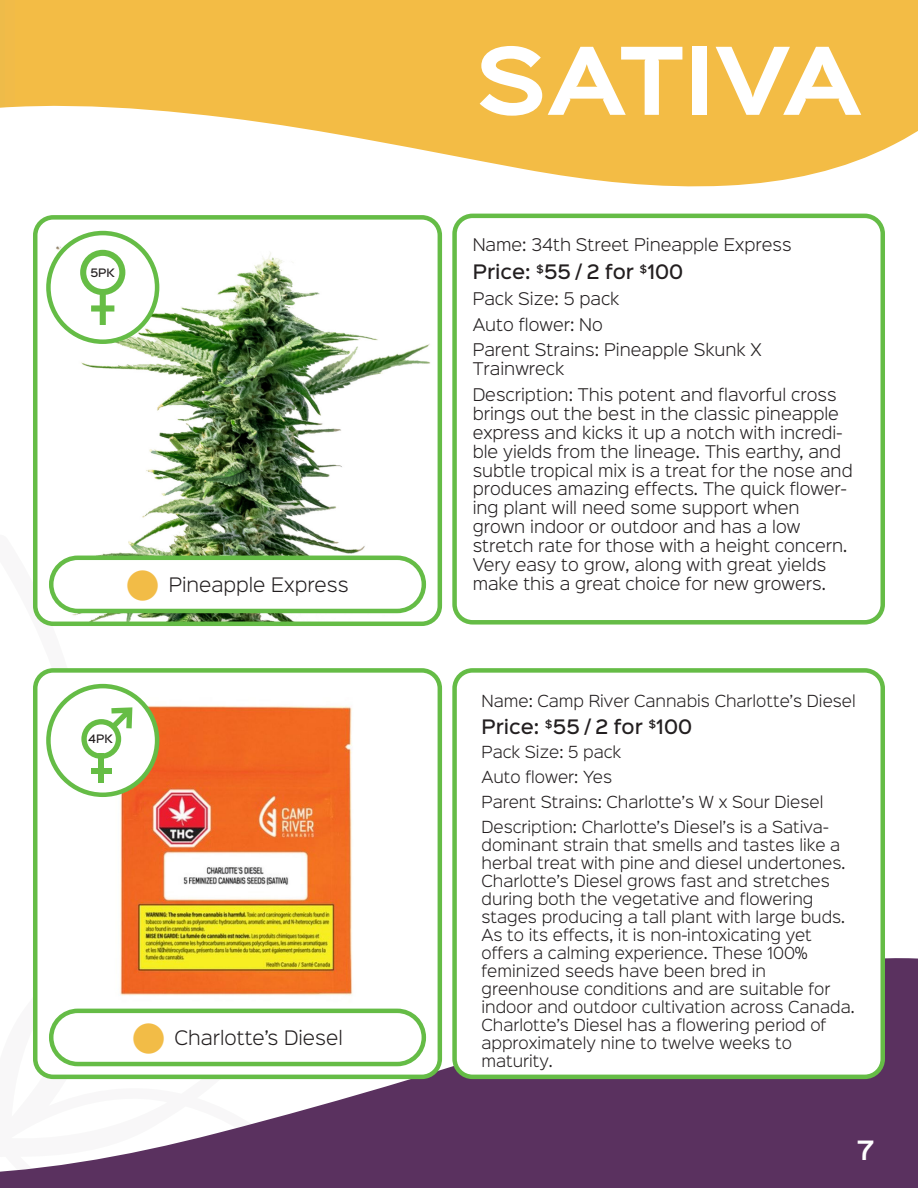
<style>
.page{position:relative;width:918px;height:1188px;background:#fff}
.page>*{position:absolute;margin:0;border:0;box-sizing:border-box;transform-origin:0 0}
.t1{font:700 84px "Sinkin Sans 700";color:#fff}
.t2{font:600 24px "Sinkin Sans 600";color:#fff}
.t3{font:500 18px "Sinkin Sans 500";color:#231f20}
.t4{font:300 18px "Sinkin Sans 300";color:#231f20}
.t5{font:300 15.75px/18.9px "Sinkin Sans 300";color:#231f20}
.t6{font:300 15px/18px "Sinkin Sans 300";color:#231f20}
.t7{font:500 10.5px "Sinkin Sans 500";color:#231f20}
.s1{color:#f2bc47}
</style>
<div class="page">
<svg style="left:0;top:942px;width:918px;height:246px;fill:#5a315f"></svg>
<svg style="left:0;top:0;width:918px;height:271px"></svg>
<div style="left:455px;top:216px;width:428px;height:406px;background:#fff;border-radius:18px"></div>
<div style="left:452px;top:214px;width:433px;height:411px;border:4px solid #65bc46;border-radius:18px"></div>
<div style="left:455px;top:670px;width:428px;height:407px;background:#fff;border-radius:18px"></div>
<div style="left:452px;top:668px;width:433px;height:411px;border:4px solid #65bc46;border-radius:18px"></div>
<div style="left:35px;top:217px;width:405px;height:407px;background:#fff;border-radius:18px"></div>
<img style="left:53px;top:231px;width:384px;height:390px">
<div style="left:33px;top:215px;width:409px;height:411px;border:4px solid #65bc46;border-radius:18px"></div>
<div style="left:51px;top:558px;width:373px;height:53px;background:#fff;border-radius:27px"></div>
<div style="left:49px;top:556px;width:377px;height:57px;border:4px solid #65bc46;border-radius:27px"></div>
<div style="left:35px;top:670px;width:405px;height:407px;background:#fff;border-radius:18px"></div>
<img style="left:62px;top:683px;width:347px;height:333px">
<div style="left:33px;top:668px;width:409px;height:411px;border:4px solid #65bc46;border-radius:18px"></div>
<div style="left:51px;top:1011px;width:373px;height:53px;background:#fff;border-radius:27px"></div>
<div style="left:49px;top:1009px;width:377px;height:57px;border:4px solid #65bc46;border-radius:27px"></div>
<div style="left:48px;top:686px;width:109px;height:109px;background:#fff;border-radius:50%"></div>
<div style="left:46px;top:684px;width:113px;height:113px;border:4px solid #65bc46;border-radius:50%"></div>
<div style="left:99px;top:754px;width:5px;height:29px;background:#66bd45"></div>
<div style="left:91px;top:768px;width:21px;height:5px;background:#66bd45"></div>
<svg style="left:81px;top:707px;width:51px;height:52px"></svg>
<div style="left:48px;top:233px;width:109px;height:109px;background:#fff;border-radius:50%"></div>
<div style="left:46px;top:231px;width:113px;height:113px;border:4px solid #65bc46;border-radius:50%"></div>
<svg style="left:80px;top:250px;width:45px;height:75px"></svg>
<p class="t7" style="left:90px;top:264px;width:26px">5PK</p>
<p class="t4" style="left:124px;top:570px;width:226px"><span class="s1">⚫</span> Pineapple Express</p>
<p class="t7" style="left:88px;top:729px;width:26px">4PK</p>
<p class="t4" style="left:130px;top:1023px;width:214px"><span class="s1">⚫</span> Charlotte’s Diesel</p>
<h1 class="t1" style="left:475px;top:37px;width:389px">SATIVA</h1>
<p class="t5" style="left:473px;top:234px;width:320px">Name: 34th Street Pineapple Express</p>
<p class="t3" style="left:473px;top:257px;width:212px">Price: <sup>$</sup>55 / 2 for <sup>$</sup>100</p>
<p class="t5" style="left:473px;top:285px;width:291px;line-height:25.7px">Pack Size: 5 pack<br>Auto flower: No<br>Parent Strains: Pineapple Skunk X</p>
<p class="t5" style="left:473px;top:355px;width:366px;line-height:25.7px">Trainwreck<br>Description: This potent and flavorful cross</p>
<p class="t5" style="left:473px;top:403px;width:382px">brings out the best in the classic pineapple express and kicks it up a notch with incredi&shy;ble yields from the lineage. This earthy, and subtle tropical mix is a treat for the nose and produces amazing effects. The quick flower&shy;ing plant will need some support when grown indoor or outdoor and has a low stretch rate for those with a height concern.<br>Very easy to grow, along with great yields make this a great choice for new growers.</p>
<p class="t6" style="left:481px;top:690px;width:376px">Name: Camp River Cannabis Charlotte’s Diesel</p>
<p class="t3" style="left:481px;top:711px;width:212px">Price: <sup>$</sup>55 / 2 for <sup>$</sup>100</p>
<p class="t6" style="left:481px;top:739px;width:349px;line-height:24.8px">Pack Size: 5 pack<br>Auto flower: Yes<br>Parent Strains: Charlotte’s W x Sour Diesel<br>Description: Charlotte’s Diesel’s is a Sativa-</p>
<p class="t6" style="left:481px;top:835px;width:375px">dominant strain that smells and tastes like a herbal treat with pine and diesel undertones.<br>Charlotte’s Diesel grows fast and stretches during both the vegetative and flowering stages producing a tall plant with large buds.<br>As to its effects, it is non-intoxicating yet offers a calming experience. These 100% feminized seeds have been bred in greenhouse conditions and are suitable for indoor and outdoor cultivation across Canada.<br>Charlotte’s Diesel has a flowering period of approximately nine to twelve weeks to maturity.</p>
<h2 class="t2" style="left:857px;top:1130px;width:19px">7</h2>
</div>
